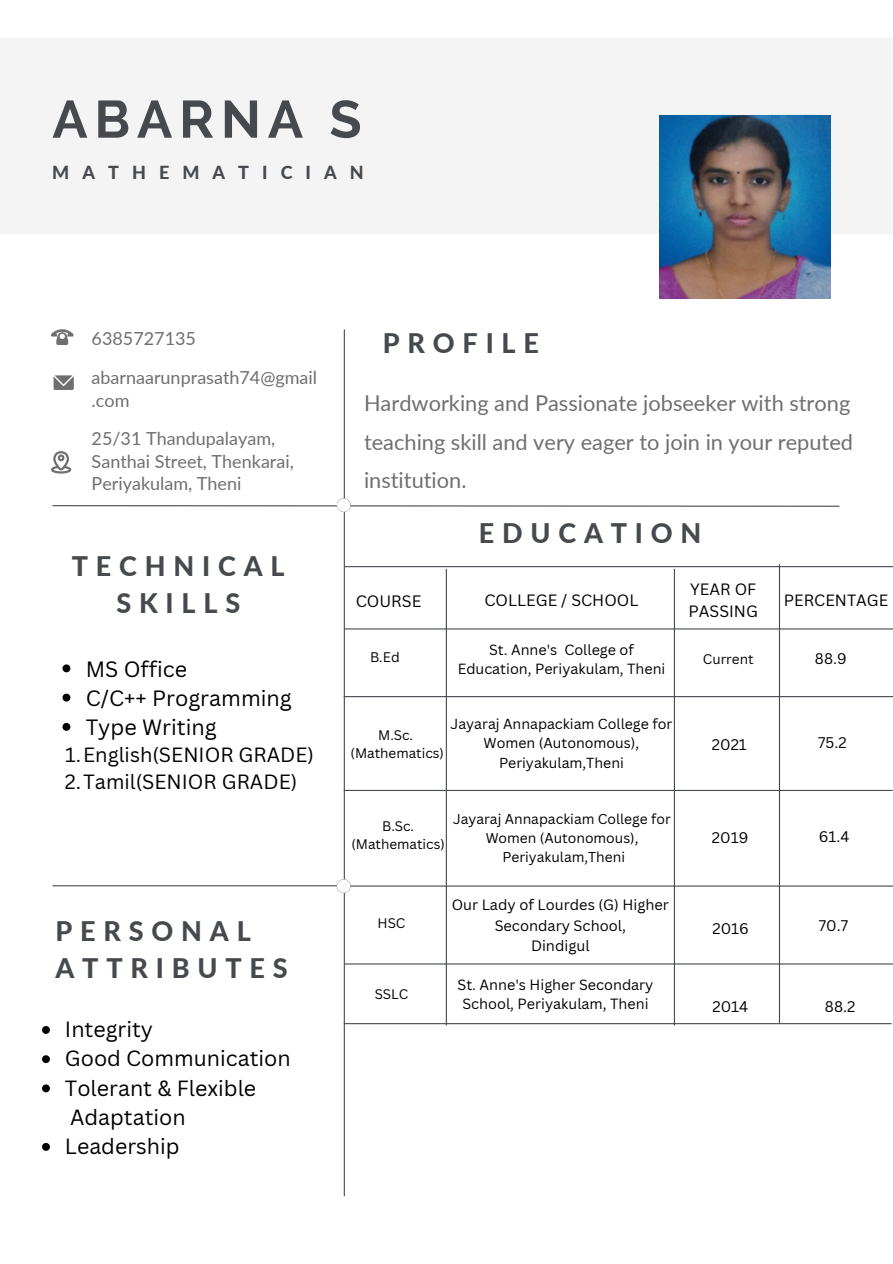
<style>
.page{position:relative;width:893px;height:1264px;background:#fff}
.page>*{position:absolute;margin:0;border:0;box-sizing:border-box;transform-origin:0 0}
.t1{font:700 52.5px "Raleway";letter-spacing:.13em;color:#464a4e}
.t2{font:800 27px/37px "Lato";letter-spacing:.29em;color:#464a4e}
.t3{font:21.75px/38.5px "Lato";color:#706f6f}
.t4{font:21.6px/29.2px "Canva Sans";color:#000}
.t5{font:21.45px/29.2px "Canva Sans";color:#000}
.t6{font:20.1px/27px "Canva Sans";color:#000}
.t7{font:18px/22.5px "Lato";color:#706f6f}
.t8{font:800 18px "Lato";letter-spacing:.725em;color:#464a4e}
.t9{font:16.05px "Canva Sans";color:#000}
.t10{font:15.9px/21.3px "Canva Sans";color:#000}
.t11{font:15px "Canva Sans";color:#000}
.t12{font:14.55px/20.2px "Canva Sans";color:#000;text-align:center}
.t13{font:14.4px/19px "Canva Sans";color:#000;text-align:center}
.t14{font:14.1px/19.5px "Canva Sans";color:#000;text-align:center}
.t15{font:13.8px/19px "Canva Sans";color:#000;text-align:center}
.t16{font:13.5px/18px "Canva Sans";color:#000;text-align:center}
</style>
<div class="page">
<div style="left:0;top:38px;width:892px;height:196px;background:#f4f4f4"></div>
<svg style="left:54px;top:375px;width:20px;height:15px"></svg>
<svg style="left:51px;top:329px;width:22px;height:16px"></svg>
<svg style="left:51px;top:451px;width:20px;height:22px"></svg>
<hr style="left:344px;top:330px;width:1px;height:865px;background:#464a4e">
<svg style="left:52px;top:504px;width:788px;height:3px"></svg>
<div style="left:337px;top:498px;width:13px;height:14px;background:#fff;border-radius:50%"></div>
<hr style="left:53px;top:885px;width:290px;height:1px;background:#464a4e">
<div style="left:337px;top:879px;width:13px;height:13px;background:#fff;border-radius:50%"></div>
<hr style="left:345px;top:628px;width:547px;height:1px;background:#464a4e">
<hr style="left:345px;top:566px;width:547px;height:1px;background:#464a4e">
<hr style="left:344px;top:696px;width:548px;height:1px;background:#464a4e">
<hr style="left:344px;top:789px;width:548px;height:2px;background:#464a4e">
<hr style="left:350px;top:885px;width:542px;height:1px;background:#464a4e">
<hr style="left:345px;top:963px;width:547px;height:1px;background:#464a4e">
<hr style="left:344px;top:1023px;width:547px;height:1px;background:#464a4e">
<hr style="left:446px;top:569px;width:1px;height:456px;background:#464a4e">
<hr style="left:673px;top:569px;width:2px;height:456px;background:#464a4e">
<hr style="left:778px;top:564px;width:2px;height:459px;background:#464a4e">
<img style="left:659px;top:116px;width:171px;height:183px">
<svg style="left:62px;top:664px;width:8px;height:8px"></svg>
<svg style="left:62px;top:693px;width:8px;height:8px"></svg>
<svg style="left:62px;top:723px;width:8px;height:7px"></svg>
<svg style="left:42px;top:1026px;width:8px;height:7px"></svg>
<svg style="left:42px;top:1055px;width:8px;height:8px"></svg>
<svg style="left:42px;top:1084px;width:8px;height:8px"></svg>
<svg style="left:42px;top:1143px;width:8px;height:7px"></svg>
<h1 class="t1" style="left:52px;top:88px;width:311px">ABARNA S</h1>
<p class="t8" style="left:52px;top:161px;width:313px">MATHEMATICIAN</p>
<p class="t7" style="left:92px;top:319px;width:227px;line-height:38.8px">6385727135 abarnaarunprasath74@gmail</p>
<p class="t7" style="left:92px;top:388px;width:39px">.com</p>
<p class="t3" style="left:364px;top:383px;width:490px">Hardworking and Passionate jobseeker with strong teaching skill and very eager to join in your reputed institution.</p>
<h2 class="t2" style="left:383px;top:324px;width:158px">PROFILE</h2>
<p class="t7" style="left:92px;top:427px;width:204px">25/31 Thandupalayam,<br>Santhai Street, Thenkarai,<br>Periyakulam, Theni</p>
<h2 class="t2" style="left:72px;top:547px;width:214px;text-align:center">TECHNICAL<br>SKILLS</h2>
<p class="t4" style="left:86px;top:653px;width:207px">MS Office<br>C/C++ Programming<br>Type Writing</p>
<p class="t6" style="left:65px;top:741px;width:251px">1.English(SENIOR GRADE)<br>2.Tamil(SENIOR GRADE)</p>
<h2 class="t2" style="left:56px;top:911px;width:234px">PERSONAL<br>ATTRIBUTES</h2>
<p class="t5" style="left:65px;top:1014px;width:227px">Integrity<br>Good Communication<br>Tolerant &amp; Flexible<br>Adaptation<br>Leadership</p>
<h2 class="t2" style="left:479px;top:514px;width:224px">EDUCATION</h2>
<p class="t10" style="left:484px;top:589px;width:155px">COLLEGE / SCHOOL</p>
<p class="t10" style="left:688px;top:578px;width:71px">YEAR OF<br>PASSING</p>
<p class="t9" style="left:355px;top:589px;width:67px">COURSE</p>
<p class="t10" style="left:783px;top:589px;width:106px">PERCENTAGE</p>
<p class="t13" style="left:457px;top:640px;width:209px">St. Anne's College of<br>Education, Periyakulam, Theni</p>
<p class="t16" style="left:370px;top:647px;width:31px">B.Ed</p>
<p class="t11" style="left:814px;top:648px;width:33px">88.9</p>
<p class="t16" style="left:702px;top:649px;width:52px">Current</p>
<p class="t14" style="left:450px;top:713px;width:223px">Jayaraj Annapackiam College for<br>Women (Autonomous),<br>Periyakulam,Theni</p>
<p class="t16" style="left:350px;top:726px;width:95px">M.Sc. (Mathematics)</p>
<p class="t16" style="left:351px;top:817px;width:95px">B.Sc. (Mathematics)</p>
<p class="t16" style="left:377px;top:913px;width:29px">HSC</p>
<p class="t16" style="left:374px;top:985px;width:35px">SSLC</p>
<p class="t15" style="left:453px;top:809px;width:219px">Jayaraj Annapackiam College for<br>Women (Autonomous),<br>Periyakulam,Theni</p>
<p class="t12" style="left:451px;top:894px;width:219px">Our Lady of Lourdes (G) Higher<br>Secondary School,<br>Dindigul</p>
<p class="t13" style="left:457px;top:975px;width:197px">St. Anne's Higher Secondary<br>School, Periyakulam, Theni</p>
<p class="t11" style="left:711px;top:734px;width:36px">2021</p>
<p class="t11" style="left:711px;top:827px;width:38px">2019</p>
<p class="t11" style="left:712px;top:918px;width:38px">2016</p>
<p class="t11" style="left:712px;top:995px;width:37px">2014</p>
<p class="t11" style="left:818px;top:732px;width:30px">75.2</p>
<p class="t11" style="left:818px;top:825px;width:32px">61.4</p>
<p class="t11" style="left:818px;top:914px;width:31px">70.7</p>
<p class="t11" style="left:824px;top:995px;width:32px">88.2</p>
</div>
